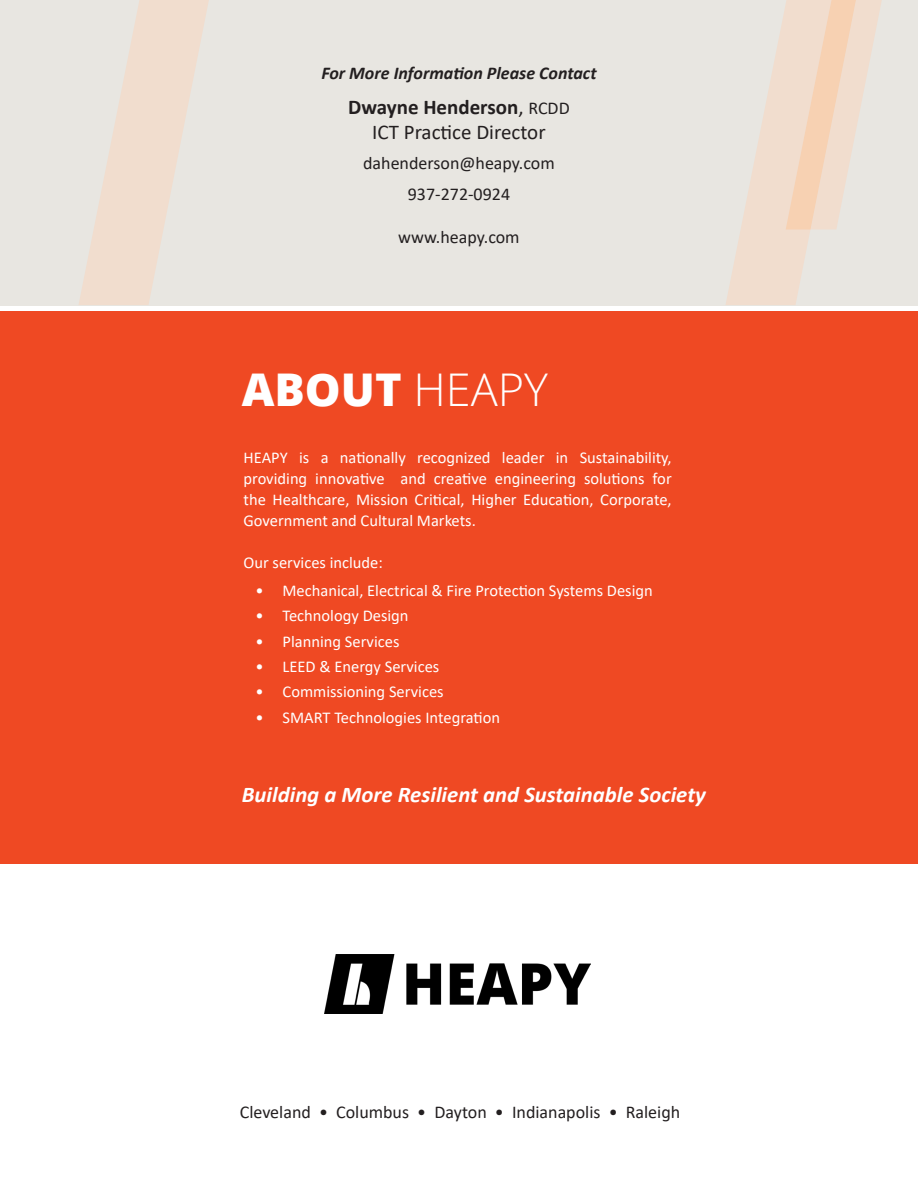
<style>
.page{position:relative;width:918px;height:1188px;background:#fff}
.page>*{position:absolute;margin:0;border:0;box-sizing:border-box;transform-origin:0 0}
.t1{font:800 45.15px "Open Sans";color:#fff}
.t2{font:italic 700 22.5px "Calibri";color:#fff}
.t3{font:700 21px "Calibri";color:#231f20}
.t4{font:21px "Calibri";color:#231f20}
.t5{font:18px "Calibri";color:#231f20}
.t6{font:italic 700 18px "Calibri";color:#231f20}
.t7{font:16.5px/21px "Calibri";color:#fff;text-align:justify}
.s1{font-weight:400}
.s2{font-weight:400;font-size:18px}
.s3{font-weight:300}
</style>
<div class="page">
<div style="left:0;top:0;width:918px;height:305px;background:#e8e6e1"></div>
<svg style="left:79px;top:0;width:130px;height:305px"></svg>
<svg style="left:726px;top:0;width:156px;height:305px"></svg>
<div style="left:0;top:311px;width:918px;height:553px;background:#ef4923"></div>
<img style="left:325px;top:955px;width:266px;height:58px">
<p class="t6" style="left:321px;top:61px;width:277px">For More Information Please Contact</p>
<p class="t3" style="left:348px;top:92px;width:223px">Dwayne Henderson<span class="s1">,</span> <span class="s2">RCDD</span></p>
<p class="t4" style="left:372px;top:117px;width:175px">ICT Practice Director</p>
<p class="t5" style="left:363px;top:151px;width:193px">dahenderson@heapy.com</p>
<p class="t5" style="left:408px;top:182px;width:104px">937-272-0924</p>
<p class="t5" style="left:398px;top:225px;width:123px">www.heapy.com</p>
<p class="t1" style="left:242px;top:355px;width:308px">ABOUT <span class="s3">HEAPY</span></p>
<p class="t7" style="left:244px;top:447px;width:430px">HEAPY is a nationally recognized leader in Sustainability, providing innovative and creative engineering solutions for the Healthcare, Mission Critical, Higher Education, Corporate, Government and Cultural Markets.</p>
<p class="t7" style="left:244px;top:552px;width:141px">Our services include:</p>
<p class="t7" style="left:256px;top:580px;width:399px">• Mechanical, Electrical &amp; Fire Protection Systems Design</p>
<p class="t7" style="left:256px;top:605px;width:155px">• Technology Design</p>
<p class="t7" style="left:256px;top:630px;width:145px">• Planning Services</p>
<p class="t7" style="left:256px;top:656px;width:185px">• LEED &amp; Energy Services</p>
<p class="t7" style="left:256px;top:681px;width:190px">• Commissioning Services</p>
<p class="t7" style="left:256px;top:706px;width:246px">• SMART Technologies Integration</p>
<p class="t2" style="left:242px;top:779px;width:466px">Building a More Resilient and Sustainable Society</p>
<p class="t5" style="left:240px;top:1100px;width:442px">Cleveland • Columbus • Dayton • Indianapolis • Raleigh</p>
</div>
